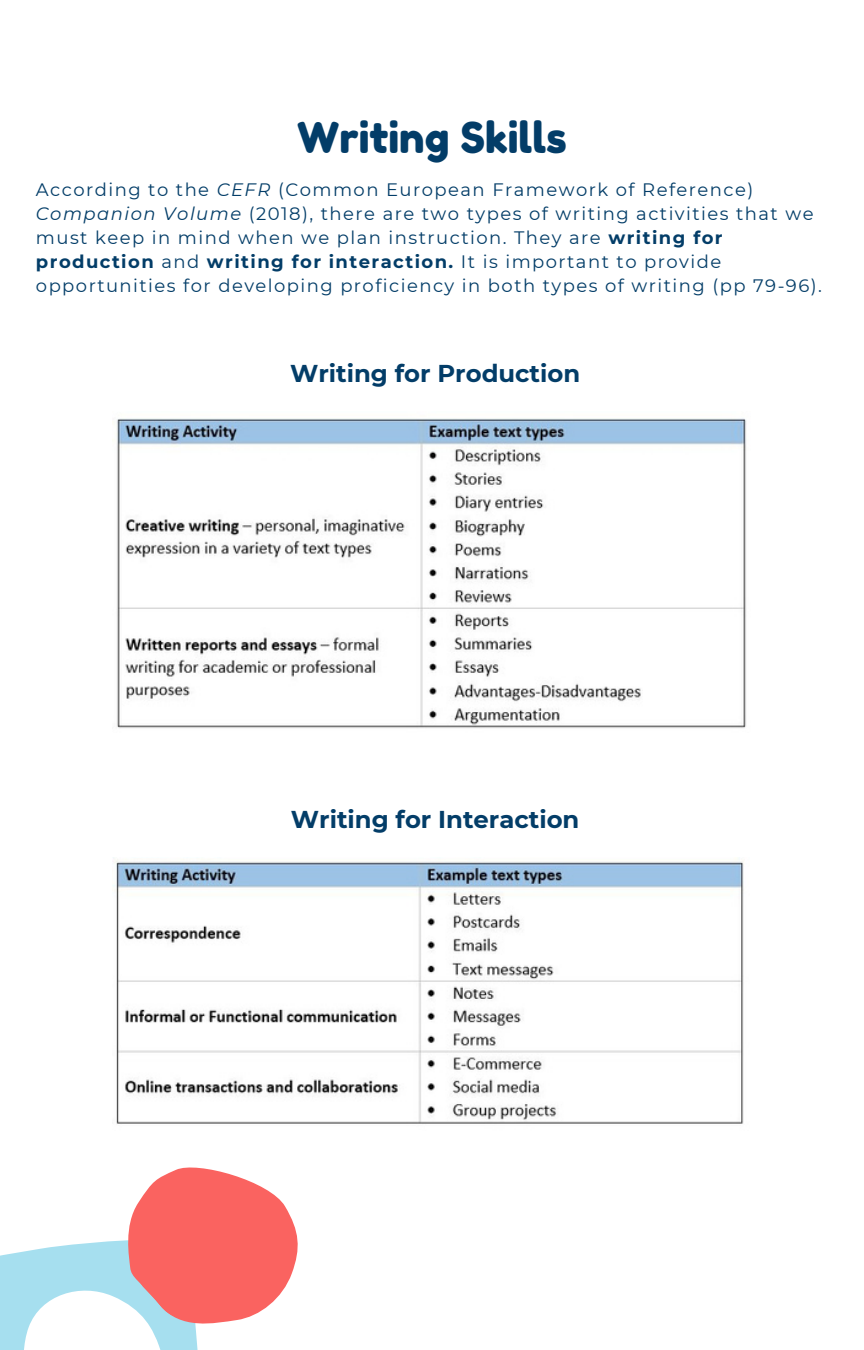
<style>
.page{position:relative;width:864px;height:1350px;background:#fff}
.page>*{position:absolute;margin:0;border:0;box-sizing:border-box;transform-origin:0 0}
.t1{font:42.3px "Fredoka One";color:#033d68}
.t2{font:700 24.3px "Montserrat";color:#033d68}
.t3{font:18px/24.1px "Montserrat";letter-spacing:.08em;color:#033d68}
.s1{font-style:italic}
.s2{font-weight:700}
</style>
<div class="page">
<svg style="left:0;top:1167px;width:298px;height:183px"></svg>
<img style="left:116px;top:418px;width:631px;height:310px">
<img style="left:113px;top:857px;width:631px;height:267px">
<p class="t1" style="left:297px;top:112px;width:271px">Writing Skills</p>
<p class="t3" style="left:36px;top:177px;width:788px">According to the <span class="s1">CEFR</span> (Common European Framework of Reference)<br><span class="s1">Companion Volume</span> (2018), there are two types of writing activities that we must keep in mind when we plan instruction. They are <span class="s2">writing for production</span> and <span class="s2">writing for interaction.</span> It is important to provide opportunities for developing proficiency in both types of writing (pp 79-96).</p>
<p class="t2" style="left:290px;top:359px;width:292px">Writing for Production</p>
<p class="t2" style="left:291px;top:805px;width:290px">Writing for Interaction</p>
</div>
